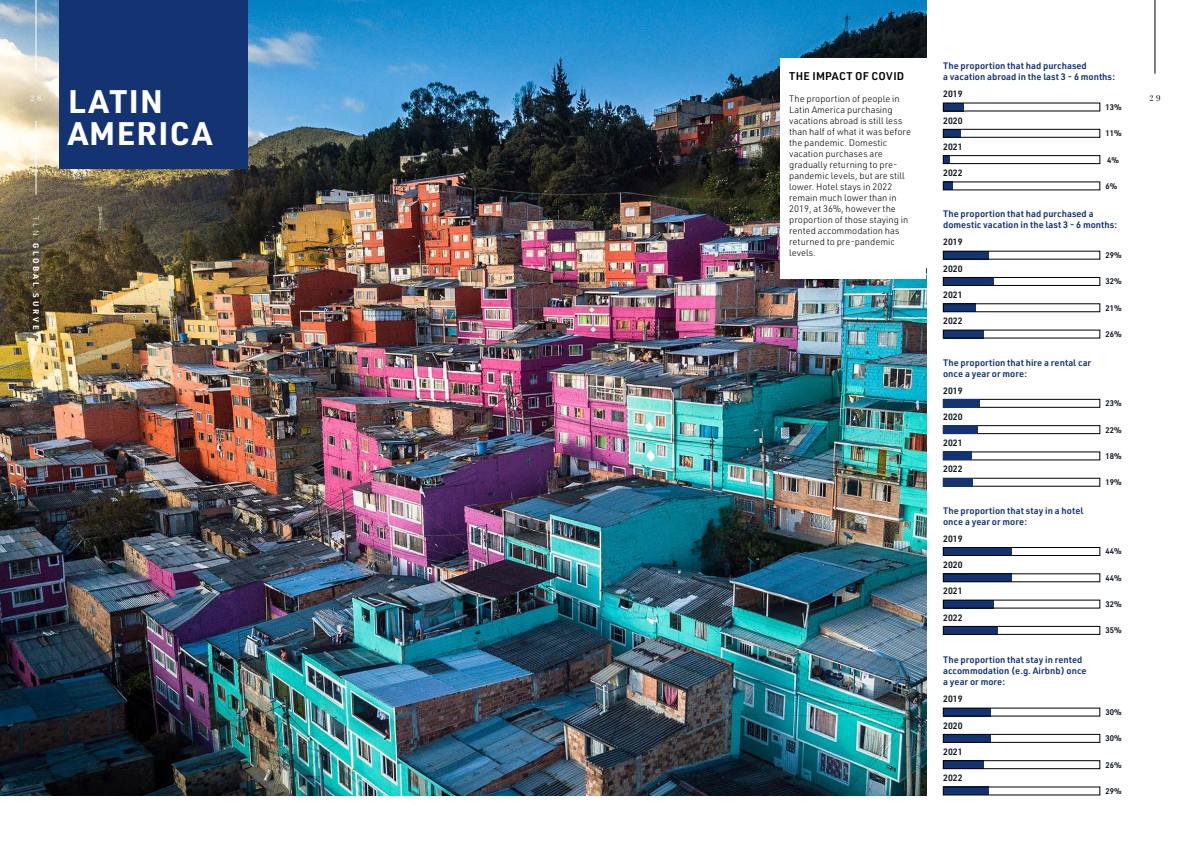
<style>
.page{position:relative;width:1191px;height:842px;background:#fff}
.page>*{position:absolute;margin:0;border:0;box-sizing:border-box;transform-origin:0 0}
.t1{font:700 32px/32px "URWDIN";letter-spacing:.04em;color:#fff}
.t2{font:600 11px "URWDIN";letter-spacing:.02em;color:#000}
.t3{font:300 9.2px/11px "URWDIN";color:#000}
.t4{font:600 9.2px/11px "URWDIN";color:#133372}
.t5{font:600 9px "URWDIN";color:#101720}
.t6{font:600 8px "URWDIN";color:#101720}
.t7{font:700 8px "URWDIN";letter-spacing:.355em;color:#fff}
.t8{font:8px "Playfair Display";color:#fff}
.t9{font:8px "Playfair Display";color:#000}
.s1{font-weight:300}
</style>
<div class="page">
<img style="left:0;top:0;width:926px;height:795px">
<div style="left:780px;top:58px;width:146px;height:220px;background:#fff"></div>
<div style="left:943px;top:399px;width:157px;height:8px;border:1px solid #000"></div>
<div style="left:943px;top:425px;width:157px;height:9px;border:1px solid #000"></div>
<div style="left:943px;top:103px;width:20px;height:8px;background:#133372"></div>
<div style="left:943px;top:129px;width:17px;height:8px;background:#133372"></div>
<div style="left:943px;top:129px;width:157px;height:8px;border:1px solid #000"></div>
<div style="left:943px;top:155px;width:6px;height:9px;background:#133372"></div>
<div style="left:943px;top:155px;width:157px;height:9px;border:1px solid #000"></div>
<div style="left:943px;top:182px;width:9px;height:8px;background:#133372"></div>
<div style="left:943px;top:251px;width:45px;height:8px;background:#133372"></div>
<div style="left:943px;top:277px;width:50px;height:9px;background:#133372"></div>
<div style="left:943px;top:277px;width:157px;height:9px;border:1px solid #000"></div>
<div style="left:943px;top:304px;width:33px;height:8px;background:#133372"></div>
<div style="left:943px;top:330px;width:41px;height:8px;background:#133372"></div>
<div style="left:943px;top:547px;width:69px;height:9px;background:#133372"></div>
<div style="left:943px;top:547px;width:157px;height:9px;border:1px solid #000"></div>
<div style="left:943px;top:574px;width:69px;height:8px;background:#133372"></div>
<div style="left:943px;top:600px;width:50px;height:8px;background:#133372"></div>
<div style="left:943px;top:626px;width:55px;height:8px;background:#133372"></div>
<div style="left:943px;top:626px;width:157px;height:8px;border:1px solid #000"></div>
<div style="left:943px;top:399px;width:36px;height:8px;background:#133372"></div>
<div style="left:943px;top:425px;width:34px;height:9px;background:#133372"></div>
<div style="left:943px;top:452px;width:28px;height:8px;background:#133372"></div>
<div style="left:943px;top:478px;width:30px;height:8px;background:#133372"></div>
<div style="left:943px;top:708px;width:47px;height:8px;background:#133372"></div>
<div style="left:943px;top:734px;width:47px;height:8px;background:#133372"></div>
<div style="left:943px;top:734px;width:157px;height:8px;border:1px solid #000"></div>
<div style="left:943px;top:760px;width:41px;height:9px;background:#133372"></div>
<div style="left:943px;top:760px;width:157px;height:9px;border:1px solid #000"></div>
<div style="left:943px;top:787px;width:45px;height:8px;background:#133372"></div>
<div style="left:943px;top:787px;width:157px;height:8px;border:1px solid #000"></div>
<div style="left:60px;top:0;width:188px;height:168px;background:#133372"></div>
<hr style="left:36px;top:0;width:1px;height:74px;background:#fff">
<hr style="left:36px;top:121px;width:1px;height:74px;background:#fff">
<hr style="left:1154px;top:0;width:1px;height:74px;background:#000">
<p class="t4" style="left:943px;top:60px;width:173px">The proportion that had purchased<br>a vacation abroad in the last 3 - 6 months:</p>
<p class="t6" style="left:1105px;top:102px;width:18px">13%</p>
<p class="t2" style="left:789px;top:69px;width:117px">THE IMPACT OF COVID</p>
<p class="t3" style="left:789px;top:93px;width:123px">The proportion of people in<br>Latin America purchasing vacations abroad is still less than half of what it was before the pandemic. Domestic vacation purchases are gradually returning to pre&shy;pandemic levels, but are still lower. Hotel stays in 2022 remain much lower than in<br>2019, at 36%, however the proportion of those staying in rented accommodation has returned to pre-pandemic levels.</p>
<h1 class="t1" style="left:68px;top:84px;width:145px">LATIN<br>AMERICA</h1>
<p class="t5" style="left:943px;top:88px;width:21px">2019</p>
<p class="t8" style="left:30px;top:91px;width:13px">2 8</p>
<p class="t9" style="left:1149px;top:91px;width:13px">2 9</p>
<p class="t5" style="left:943px;top:114px;width:21px">2020</p>
<p class="t6" style="left:1105px;top:128px;width:18px">11%</p>
<p class="t5" style="left:943px;top:140px;width:21px">2021</p>
<p class="t6" style="left:1107px;top:154px;width:13px">4%</p>
<p class="t5" style="left:943px;top:167px;width:21px">2022</p>
<p class="t4" style="left:943px;top:208px;width:176px">The proportion that had purchased a domestic vacation in the last 3 - 6 months:</p>
<p class="t6" style="left:1105px;top:250px;width:18px">29%</p>
<p class="t6" style="left:1105px;top:181px;width:13px">6%</p>
<p class="t7" style="left:42px;top:216px;width:123px;rotate:90deg"><span class="s1">TLN</span> GLOBAL SURVEY</p>
<p class="t5" style="left:943px;top:236px;width:21px">2019</p>
<p class="t5" style="left:943px;top:262px;width:21px">2020</p>
<p class="t6" style="left:1105px;top:276px;width:18px">32%</p>
<p class="t5" style="left:943px;top:289px;width:21px">2021</p>
<p class="t6" style="left:1105px;top:302px;width:18px">21%</p>
<p class="t5" style="left:943px;top:315px;width:21px">2022</p>
<p class="t6" style="left:1105px;top:329px;width:18px">26%</p>
<p class="t4" style="left:943px;top:356px;width:150px">The proportion that hire a rental car once a year or more:</p>
<p class="t5" style="left:943px;top:384px;width:21px">2019</p>
<p class="t5" style="left:943px;top:410px;width:21px">2020</p>
<p class="t5" style="left:943px;top:437px;width:21px">2021</p>
<p class="t5" style="left:943px;top:463px;width:21px">2022</p>
<p class="t4" style="left:943px;top:505px;width:142px">The proportion that stay in a hotel once a year or more:</p>
<p class="t5" style="left:943px;top:532px;width:21px">2019</p>
<p class="t5" style="left:943px;top:559px;width:21px">2020</p>
<p class="t5" style="left:943px;top:585px;width:21px">2021</p>
<p class="t5" style="left:943px;top:611px;width:21px">2022</p>
<p class="t4" style="left:943px;top:654px;width:145px">The proportion that stay in rented accommodation (e.g. Airbnb) once a year or more:</p>
<p class="t5" style="left:943px;top:693px;width:21px">2019</p>
<p class="t5" style="left:943px;top:719px;width:21px">2020</p>
<p class="t5" style="left:943px;top:745px;width:21px">2021</p>
<p class="t5" style="left:943px;top:772px;width:21px">2022</p>
<p class="t6" style="left:1105px;top:398px;width:18px">23%</p>
<p class="t6" style="left:1105px;top:424px;width:18px">22%</p>
<p class="t6" style="left:1105px;top:451px;width:18px">18%</p>
<p class="t6" style="left:1105px;top:477px;width:18px">19%</p>
<p class="t6" style="left:1105px;top:546px;width:18px">44%</p>
<p class="t6" style="left:1105px;top:572px;width:18px">44%</p>
<p class="t6" style="left:1105px;top:599px;width:18px">32%</p>
<p class="t6" style="left:1105px;top:625px;width:18px">35%</p>
<p class="t6" style="left:1105px;top:707px;width:18px">30%</p>
<p class="t6" style="left:1105px;top:733px;width:18px">30%</p>
<p class="t6" style="left:1105px;top:759px;width:18px">26%</p>
<p class="t6" style="left:1105px;top:786px;width:18px">29%</p>
</div>
